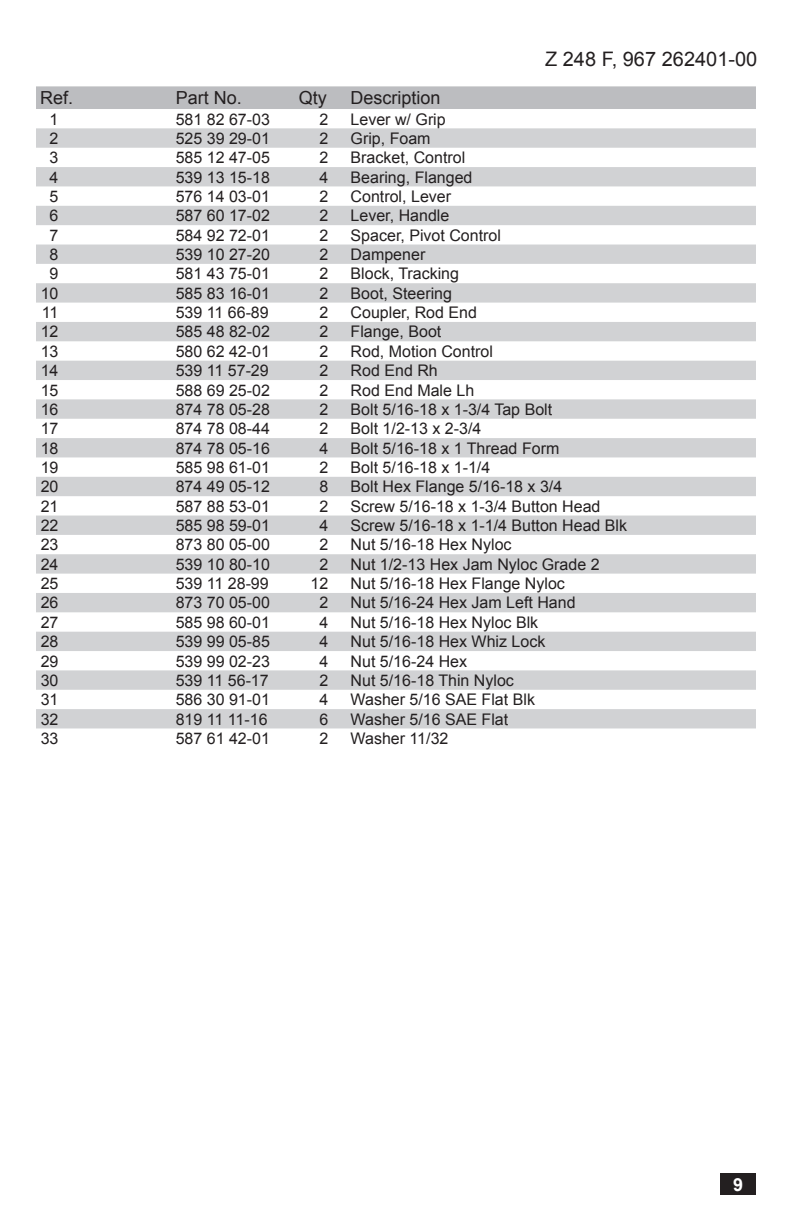
<style>
.page{position:relative;width:792px;height:1224px;background:#fff}
.page>*{position:absolute;margin:0;border:0;box-sizing:border-box;transform-origin:0 0}
.t1{font:20px "Arial";color:#231f20}
.Part_Head{font:18px "Arial";color:#231f20}
.t2{font:700 18px "Arial";color:#fff}
.PARTS{font:16px "Arial";color:#231f20}
</style>
<div class="page">
<div style="left:721px;top:1174px;width:35px;height:21px;background:#231f20"></div>
<div style="left:36px;top:86px;width:720px;height:23px;background:#bcbdc0"></div>
<svg style="left:36px;top:128px;width:720px;height:600px"></svg>
<p class="t1" style="left:545px;top:46px;width:214px">Z 248 F, 967 262401-00</p>
<p class="Part_Head" style="left:40px;top:86px;width:35px">Ref.</p>
<p class="Part_Head" style="left:176px;top:86px;width:68px">Part No.</p>
<p class="Part_Head" style="left:299px;top:86px;width:30px">Qty</p>
<p class="Part_Head" style="left:351px;top:86px;width:92px">Description</p>
<p class="PARTS" style="left:50px;top:108px;width:10px">1</p>
<p class="PARTS" style="left:176px;top:108px;width:96px">581 82 67-03</p>
<p class="PARTS" style="left:319px;top:108px;width:10px">2</p>
<p class="PARTS" style="left:351px;top:108px;width:97px">Lever w/ Grip</p>
<p class="PARTS" style="left:50px;top:128px;width:10px">2</p>
<p class="PARTS" style="left:176px;top:128px;width:96px">525 39 29-01</p>
<p class="PARTS" style="left:319px;top:128px;width:10px">2</p>
<p class="PARTS" style="left:351px;top:128px;width:82px">Grip, Foam</p>
<p class="PARTS" style="left:50px;top:147px;width:10px">3</p>
<p class="PARTS" style="left:176px;top:147px;width:96px">585 12 47-05</p>
<p class="PARTS" style="left:319px;top:147px;width:10px">2</p>
<p class="PARTS" style="left:351px;top:147px;width:116px">Bracket, Control</p>
<p class="PARTS" style="left:50px;top:166px;width:10px">4</p>
<p class="PARTS" style="left:176px;top:166px;width:96px">539 13 15-18</p>
<p class="PARTS" style="left:319px;top:166px;width:10px">4</p>
<p class="PARTS" style="left:351px;top:166px;width:123px">Bearing, Flanged</p>
<p class="PARTS" style="left:50px;top:186px;width:10px">5</p>
<p class="PARTS" style="left:176px;top:186px;width:96px">576 14 03-01</p>
<p class="PARTS" style="left:319px;top:186px;width:10px">2</p>
<p class="PARTS" style="left:351px;top:186px;width:102px">Control, Lever</p>
<p class="PARTS" style="left:50px;top:205px;width:10px">6</p>
<p class="PARTS" style="left:176px;top:205px;width:96px">587 60 17-02</p>
<p class="PARTS" style="left:319px;top:205px;width:10px">2</p>
<p class="PARTS" style="left:351px;top:205px;width:100px">Lever, Handle</p>
<p class="PARTS" style="left:50px;top:225px;width:10px">7</p>
<p class="PARTS" style="left:176px;top:225px;width:96px">584 92 72-01</p>
<p class="PARTS" style="left:319px;top:225px;width:10px">2</p>
<p class="PARTS" style="left:351px;top:225px;width:152px">Spacer, Pivot Control</p>
<p class="PARTS" style="left:50px;top:244px;width:10px">8</p>
<p class="PARTS" style="left:176px;top:244px;width:96px">539 10 27-20</p>
<p class="PARTS" style="left:319px;top:244px;width:10px">2</p>
<p class="PARTS" style="left:351px;top:244px;width:76px">Dampener</p>
<p class="PARTS" style="left:50px;top:263px;width:10px">9</p>
<p class="PARTS" style="left:176px;top:263px;width:96px">581 43 75-01</p>
<p class="PARTS" style="left:319px;top:263px;width:10px">2</p>
<p class="PARTS" style="left:351px;top:263px;width:110px">Block, Tracking</p>
<p class="PARTS" style="left:41px;top:283px;width:19px">10</p>
<p class="PARTS" style="left:176px;top:283px;width:96px">585 83 16-01</p>
<p class="PARTS" style="left:319px;top:283px;width:10px">2</p>
<p class="PARTS" style="left:351px;top:283px;width:103px">Boot, Steering</p>
<p class="PARTS" style="left:42px;top:302px;width:18px">11</p>
<p class="PARTS" style="left:176px;top:302px;width:95px">539 11 66-89</p>
<p class="PARTS" style="left:319px;top:302px;width:10px">2</p>
<p class="PARTS" style="left:351px;top:302px;width:128px">Coupler, Rod End</p>
<p class="PARTS" style="left:41px;top:321px;width:19px">12</p>
<p class="PARTS" style="left:176px;top:321px;width:96px">585 48 82-02</p>
<p class="PARTS" style="left:319px;top:321px;width:10px">2</p>
<p class="PARTS" style="left:351px;top:321px;width:92px">Flange, Boot</p>
<p class="PARTS" style="left:41px;top:341px;width:19px">13</p>
<p class="PARTS" style="left:176px;top:341px;width:96px">580 62 42-01</p>
<p class="PARTS" style="left:319px;top:341px;width:10px">2</p>
<p class="PARTS" style="left:351px;top:341px;width:144px">Rod, Motion Control</p>
<p class="PARTS" style="left:41px;top:360px;width:19px">14</p>
<p class="PARTS" style="left:176px;top:360px;width:95px">539 11 57-29</p>
<p class="PARTS" style="left:319px;top:360px;width:10px">2</p>
<p class="PARTS" style="left:351px;top:360px;width:89px">Rod End Rh</p>
<p class="PARTS" style="left:41px;top:379px;width:19px">15</p>
<p class="PARTS" style="left:176px;top:379px;width:96px">588 69 25-02</p>
<p class="PARTS" style="left:319px;top:379px;width:10px">2</p>
<p class="PARTS" style="left:351px;top:379px;width:125px">Rod End Male Lh</p>
<p class="PARTS" style="left:41px;top:399px;width:19px">16</p>
<p class="PARTS" style="left:176px;top:399px;width:96px">874 78 05-28</p>
<p class="PARTS" style="left:319px;top:399px;width:10px">2</p>
<p class="PARTS" style="left:351px;top:399px;width:203px">Bolt 5/16-18 x 1-3/4 Tap Bolt</p>
<p class="PARTS" style="left:41px;top:418px;width:19px">17</p>
<p class="PARTS" style="left:176px;top:418px;width:96px">874 78 08-44</p>
<p class="PARTS" style="left:319px;top:418px;width:10px">2</p>
<p class="PARTS" style="left:351px;top:418px;width:132px">Bolt 1/2-13 x 2-3/4</p>
<p class="PARTS" style="left:41px;top:438px;width:19px">18</p>
<p class="PARTS" style="left:176px;top:438px;width:96px">874 78 05-16</p>
<p class="PARTS" style="left:319px;top:438px;width:10px">4</p>
<p class="PARTS" style="left:351px;top:438px;width:210px">Bolt 5/16-18 x 1 Thread Form</p>
<p class="PARTS" style="left:41px;top:457px;width:19px">19</p>
<p class="PARTS" style="left:176px;top:457px;width:96px">585 98 61-01</p>
<p class="PARTS" style="left:319px;top:457px;width:10px">2</p>
<p class="PARTS" style="left:351px;top:457px;width:141px">Bolt 5/16-18 x 1-1/4</p>
<p class="PARTS" style="left:41px;top:476px;width:19px">20</p>
<p class="PARTS" style="left:176px;top:476px;width:96px">874 49 05-12</p>
<p class="PARTS" style="left:319px;top:476px;width:10px">8</p>
<p class="PARTS" style="left:351px;top:476px;width:213px">Bolt Hex Flange 5/16-18 x 3/4</p>
<p class="PARTS" style="left:41px;top:496px;width:19px">21</p>
<p class="PARTS" style="left:176px;top:496px;width:96px">587 88 53-01</p>
<p class="PARTS" style="left:319px;top:496px;width:10px">2</p>
<p class="PARTS" style="left:351px;top:496px;width:251px">Screw 5/16-18 x 1-3/4 Button Head</p>
<p class="PARTS" style="left:41px;top:515px;width:19px">22</p>
<p class="PARTS" style="left:176px;top:515px;width:96px">585 98 59-01</p>
<p class="PARTS" style="left:319px;top:515px;width:10px">4</p>
<p class="PARTS" style="left:351px;top:515px;width:278px">Screw 5/16-18 x 1-1/4 Button Head Blk</p>
<p class="PARTS" style="left:41px;top:534px;width:19px">23</p>
<p class="PARTS" style="left:176px;top:534px;width:96px">873 80 05-00</p>
<p class="PARTS" style="left:319px;top:534px;width:10px">2</p>
<p class="PARTS" style="left:351px;top:534px;width:162px">Nut 5/16-18 Hex Nyloc</p>
<p class="PARTS" style="left:41px;top:554px;width:19px">24</p>
<p class="PARTS" style="left:176px;top:554px;width:96px">539 10 80-10</p>
<p class="PARTS" style="left:319px;top:554px;width:10px">2</p>
<p class="PARTS" style="left:351px;top:554px;width:250px">Nut 1/2-13 Hex Jam Nyloc Grade 2</p>
<p class="PARTS" style="left:41px;top:573px;width:19px">25</p>
<p class="PARTS" style="left:176px;top:573px;width:95px">539 11 28-99</p>
<p class="PARTS" style="left:311px;top:573px;width:19px">12</p>
<p class="PARTS" style="left:351px;top:573px;width:216px">Nut 5/16-18 Hex Flange Nyloc</p>
<p class="PARTS" style="left:41px;top:592px;width:19px">26</p>
<p class="PARTS" style="left:176px;top:592px;width:96px">873 70 05-00</p>
<p class="PARTS" style="left:319px;top:592px;width:10px">2</p>
<p class="PARTS" style="left:351px;top:592px;width:226px">Nut 5/16-24 Hex Jam Left Hand</p>
<p class="PARTS" style="left:41px;top:612px;width:19px">27</p>
<p class="PARTS" style="left:176px;top:612px;width:96px">585 98 60-01</p>
<p class="PARTS" style="left:319px;top:612px;width:10px">4</p>
<p class="PARTS" style="left:351px;top:612px;width:189px">Nut 5/16-18 Hex Nyloc Blk</p>
<p class="PARTS" style="left:41px;top:631px;width:19px">28</p>
<p class="PARTS" style="left:176px;top:631px;width:96px">539 99 05-85</p>
<p class="PARTS" style="left:319px;top:631px;width:10px">4</p>
<p class="PARTS" style="left:351px;top:631px;width:196px">Nut 5/16-18 Hex Whiz Lock</p>
<p class="PARTS" style="left:41px;top:650px;width:19px">29</p>
<p class="PARTS" style="left:176px;top:650px;width:96px">539 99 02-23</p>
<p class="PARTS" style="left:319px;top:650px;width:10px">4</p>
<p class="PARTS" style="left:351px;top:650px;width:118px">Nut 5/16-24 Hex</p>
<p class="PARTS" style="left:41px;top:670px;width:19px">30</p>
<p class="PARTS" style="left:176px;top:670px;width:95px">539 11 56-17</p>
<p class="PARTS" style="left:319px;top:670px;width:10px">2</p>
<p class="PARTS" style="left:351px;top:670px;width:165px">Nut 5/16-18 Thin Nyloc</p>
<p class="PARTS" style="left:41px;top:689px;width:19px">31</p>
<p class="PARTS" style="left:176px;top:689px;width:96px">586 30 91-01</p>
<p class="PARTS" style="left:319px;top:689px;width:10px">4</p>
<p class="PARTS" style="left:351px;top:689px;width:186px">Washer 5/16 SAE Flat Blk</p>
<p class="PARTS" style="left:41px;top:709px;width:19px">32</p>
<p class="PARTS" style="left:176px;top:709px;width:93px">819 11 11-16</p>
<p class="PARTS" style="left:319px;top:709px;width:10px">6</p>
<p class="PARTS" style="left:351px;top:709px;width:159px">Washer 5/16 SAE Flat</p>
<p class="PARTS" style="left:41px;top:728px;width:19px">33</p>
<p class="PARTS" style="left:176px;top:728px;width:96px">587 61 42-01</p>
<p class="PARTS" style="left:319px;top:728px;width:10px">2</p>
<p class="PARTS" style="left:351px;top:728px;width:99px">Washer 11/32</p>
<p class="t2" style="left:733px;top:1172px;width:12px">9</p>
</div>
